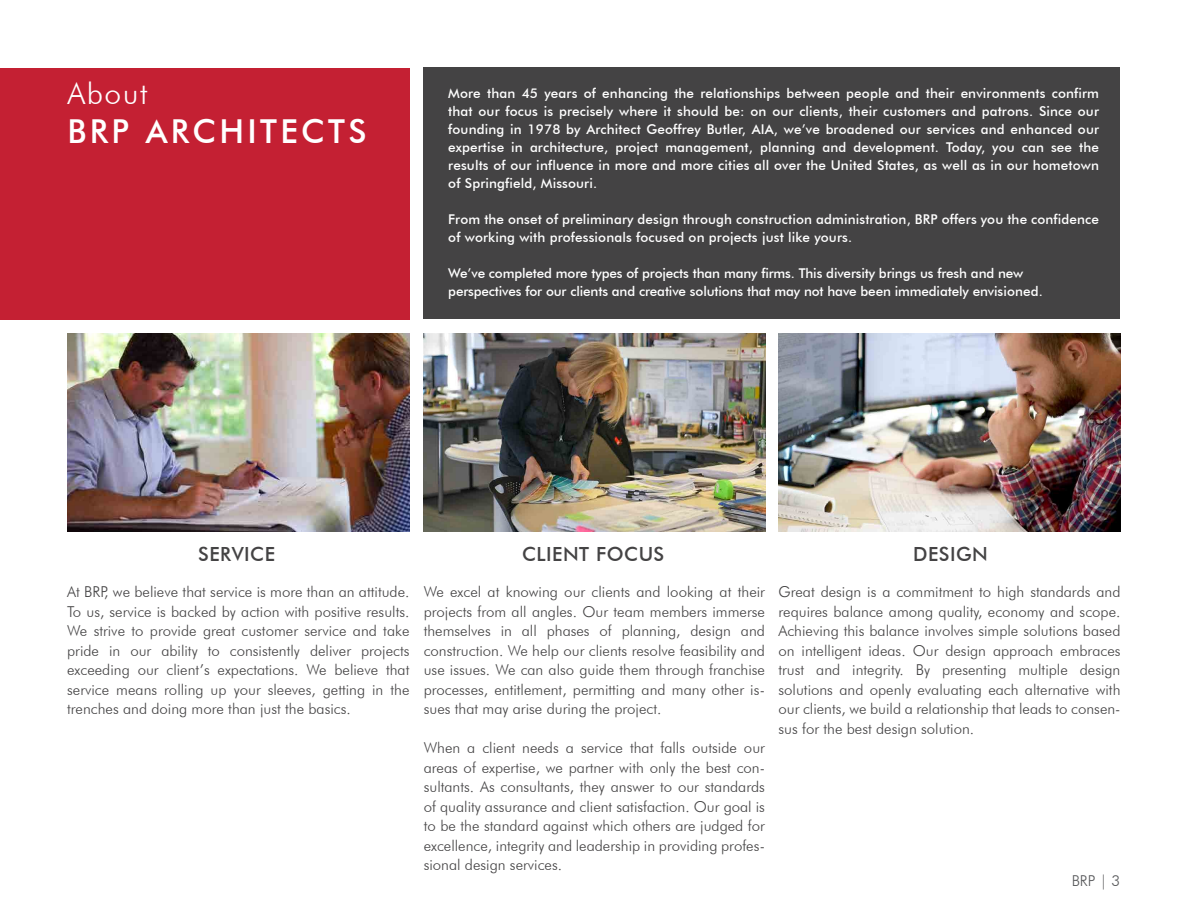
<style>
.page{position:relative;width:1188px;height:918px;background:#fff}
.page>*{position:absolute;margin:0;border:0;box-sizing:border-box;transform-origin:0 0}
.t1{font:500 33px "Futura BT";letter-spacing:.1em;color:#fff}
.t2{font:300 30px "Futura BT";letter-spacing:.05em;color:#fff}
.t3{font:500 19.5px "Futura BT";letter-spacing:.025em;color:#444344}
.t4{font:300 15px/19.5px "Futura BT";color:#444344;text-align:justify}
.t5{font:300 15px "Futura BT";color:#58595b}
.t6{font:500 13.5px/18px "Futura BT";letter-spacing:.01em;color:#fff;text-align:justify}
.t7{font:500 13.5px/18px "Futura BT";letter-spacing:-.01em;color:#fff}
</style>
<div class="page">
<div style="left:0;top:68px;width:410px;height:252px;background:#c42033"></div>
<div style="left:424px;top:68px;width:696px;height:252px;background:#444344"></div>
<img style="left:67px;top:333px;width:342px;height:199px">
<img style="left:778px;top:333px;width:342px;height:199px">
<img style="left:423px;top:333px;width:342px;height:199px">
<p class="t2" style="left:68px;top:76px;width:82px">About</p>
<p class="t1" style="left:68px;top:112px;width:300px">BRP ARCHITECTS</p>
<p class="t6" style="left:448px;top:84px;width:652px">More than 45 years of enhancing the relationships between people and their environments confirm that our focus is precisely where it should be: on our clients, their customers and patrons. Since our founding in 1978 by Architect Geoffrey Butler, AIA, we’ve broadened our services and enhanced our expertise in architecture, project management, planning and development. Today, you can see the results of our influence in more and more cities all over the United States, as well as in our hometown of Springfield, Missouri.</p>
<p class="t6" style="left:448px;top:210px;width:652px">From the onset of preliminary design through construction administration, BRP offers you the confidence of working with professionals focused on projects just like yours.</p>
<p class="t7" style="left:448px;top:264px;width:596px">We’ve completed more types of projects than many firms. This diversity brings us fresh and new perspectives for our clients and creative solutions that may not have been immediately envisioned.</p>
<p class="t3" style="left:198px;top:542px;width:78px">SERVICE</p>
<p class="t3" style="left:522px;top:542px;width:144px">CLIENT FOCUS</p>
<p class="t3" style="left:913px;top:542px;width:76px">DESIGN</p>
<p class="t4" style="left:778px;top:582px;width:344px">Great design is a commitment to high standards and requires balance among quality, economy and scope.<br>Achieving this balance involves simple solutions based on intelligent ideas. Our design approach embraces trust and integrity. By presenting multiple design solutions and openly evaluating each alternative with our clients, we build a relationship that leads to consen&shy;sus for the best design solution.</p>
<p class="t4" style="left:67px;top:582px;width:344px">At BRP, we believe that service is more than an attitude.<br>To us, service is backed by action with positive results.<br>We strive to provide great customer service and take pride in our ability to consistently deliver projects exceeding our client’s expectations. We believe that service means rolling up your sleeves, getting in the trenches and doing more than just the basics.</p>
<p class="t4" style="left:424px;top:582px;width:343px">We excel at knowing our clients and looking at their projects from all angles. Our team members immerse themselves in all phases of planning, design and construction. We help our clients resolve feasibility and use issues. We can also guide them through franchise processes, entitlement, permitting and many other is&shy;sues that may arise during the project.</p>
<p class="t4" style="left:424px;top:738px;width:343px">When a client needs a service that falls outside our areas of expertise, we partner with only the best con&shy;sultants. As consultants, they answer to our standards of quality assurance and client satisfaction. Our goal is to be the standard against which others are judged for excellence, integrity and leadership in providing profes&shy;sional design services.</p>
<p class="t5" style="left:1072px;top:872px;width:50px">BRP | 3</p>
</div>
